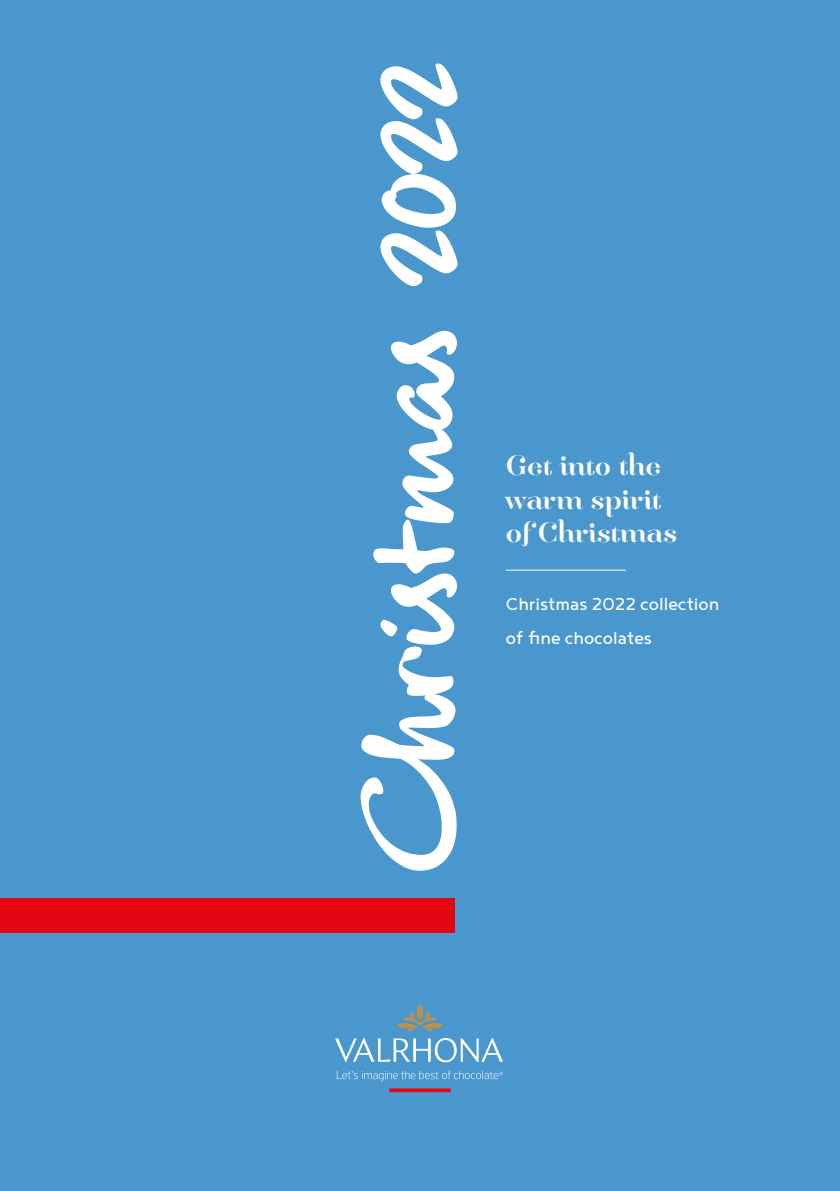
<style>
.page{position:relative;width:840px;height:1191px;background:#fff}
.page>*{position:absolute;margin:0;border:0;box-sizing:border-box;transform-origin:0 0}
.t1{font:117px "black Hand";letter-spacing:-.03em;color:#fff}
.t2{font:24px/33.8px "Hera Big";color:#fff}
.t3{font:21.2px/33.8px "Noyh Geometric";color:#fff}
</style>
<div class="page">
<div style="left:0;top:0;width:839px;height:1191px;background:#4a97ce"></div>
<div style="left:0;top:898px;width:454px;height:34px;background:#e30613"></div>
<hr style="left:505px;top:569px;width:120px;height:1px;background:#fff">
<svg style="left:389px;top:1088px;width:61px;height:4px"></svg>
<svg style="left:336px;top:1070px;width:166px;height:11px"></svg>
<svg style="left:335px;top:1011px;width:167px;height:51px"></svg>
<svg style="left:416px;top:1004px;width:7px;height:16px"></svg>
<h1 class="t1" style="left:343px;top:871px;width:812px;rotate:-90deg">Christmas 2022</h1>
<p class="t2" style="left:505px;top:448px;width:173px">Get into the warm spirit of Christmas</p>
<p class="t3" style="left:505px;top:586px;width:215px">Christmas 2022 collection of fine chocolates</p>
</div>
